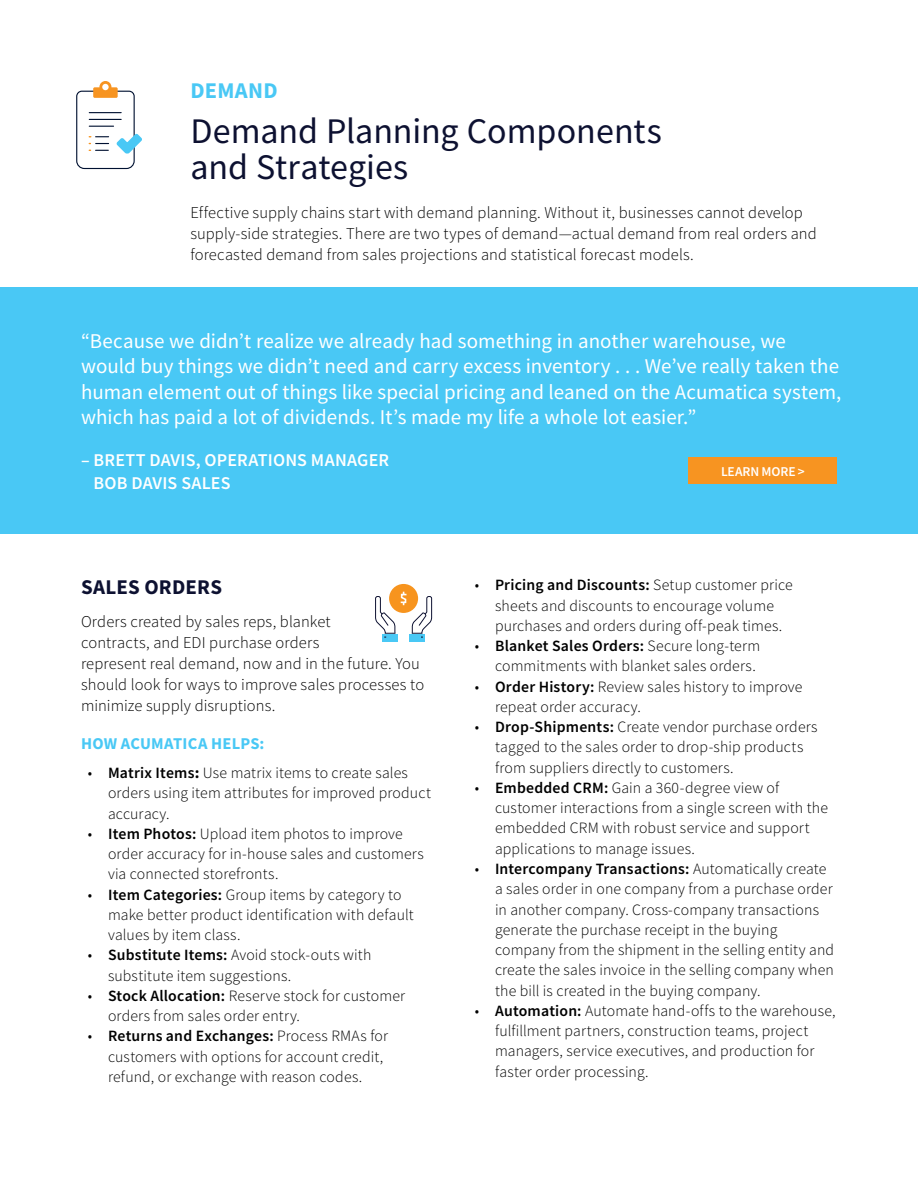
<style>
.page{position:relative;width:918px;height:1188px;background:#fff}
.page>*{position:absolute;margin:0;border:0;box-sizing:border-box;transform-origin:0 0}
.t1{font:36px/36px "Source Sans Pro";color:#0d1131}
.t2{font:700 22.5px "Source Sans Pro";letter-spacing:.01em;color:#49c8f5}
.t3{font:21px/25.5px "Source Sans Pro";color:#fff}
.t4{font:700 21px "Source Sans Pro";letter-spacing:.01em;color:#0d1131}
.t5{font:600 18px/22.5px "Source Sans Pro";letter-spacing:.01em;color:#fff}
.t6{font:300 16.5px/21px "Source Sans Pro";letter-spacing:.005em;color:#000}
.t7{font:700 16.5px "Source Sans Pro";letter-spacing:.015em;color:#49c8f5}
.t8{font:300 15.75px/20.2px "Source Sans Pro";letter-spacing:.01em;color:#000}
.t9{font:600 13.5px "Source Sans Pro";letter-spacing:-.005em;color:#fff}
.s1{font-weight:600}
.s2{font-weight:700}
</style>
<div class="page">
<svg style="left:386px;top:581px;width:35px;height:35px"></svg>
<div style="left:386px;top:581px;width:35px;height:35px;border:1px solid #fff;border-radius:50%"></div>
<div style="left:389px;top:584px;width:29px;height:29px;background:#f7941e;border-radius:50%"></div>
<div style="left:409px;top:634px;width:16px;height:8px;background:#49c8f5"></div>
<div style="left:382px;top:634px;width:16px;height:8px;background:#49c8f5"></div>
<svg style="left:375px;top:590px;width:58px;height:48px"></svg>
<div style="left:0;top:287px;width:918px;height:247px;background:#49c8f5"></div>
<div style="left:689px;top:457px;width:148px;height:27px;background:#f79421"></div>
<svg style="left:76px;top:81px;width:66px;height:89px"></svg>
<h2 class="t2" style="left:190px;top:75px;width:89px">DEMAND</h2>
<h1 class="t1" style="left:190px;top:113px;width:473px">Demand Planning Components and Strategies</h1>
<p class="t6" style="left:190px;top:202px;width:628px">Effective supply chains start with demand planning. Without it, businesses cannot develop supply-side strategies. There are two types of demand—actual demand from real orders and forecasted demand from sales projections and statistical forecast models.</p>
<p class="t3" style="left:81px;top:328px;width:762px">“Because we didn’t realize we already had something in another warehouse, we would buy things we didn’t need and carry excess inventory . . . We’ve really taken the human element out of things like special pricing and leaned on the Acumatica system, which has paid a lot of dividends. It’s made my life a whole lot easier.”</p>
<p class="t5" style="left:94px;top:449px;width:297px;text-indent:-13px">– BRETT DAVIS, OPERATIONS MANAGER<br>BOB DAVIS SALES</p>
<p class="t9" style="left:721px;top:462px;width:85px">LEARN MORE &gt;</p>
<h3 class="t4" style="left:81px;top:573px;width:143px">SALES ORDERS</h3>
<p class="t6" style="left:81px;top:611px;width:345px">Orders created by sales reps, blanket<br>contracts, and EDI purchase orders<br>represent real demand, now and in the future. You should look for ways to improve sales processes to minimize supply disruptions.</p>
<p class="t7" style="left:81px;top:732px;width:185px">HOW ACUMATICA HELPS:</p>
<p class="t8" style="left:108px;top:763px;width:324px;text-indent:-20px">• <span class="s1">Matrix Items</span><span class="s2">:</span> Use matrix items to create sales orders using item attributes for improved product accuracy.</p>
<p class="t8" style="left:108px;top:824px;width:317px;text-indent:-20px">• <span class="s1">Item Photos:</span> Upload item photos to improve order accuracy for in-house sales and customers via connected storefronts.</p>
<p class="t8" style="left:108px;top:884px;width:307px;text-indent:-20px">• <span class="s1">Item Categories:</span> Group items by category to make better product identification with default values by item class.</p>
<p class="t8" style="left:108px;top:945px;width:265px;text-indent:-20px">• <span class="s1">Substitute Items:</span> Avoid stock-outs with substitute item suggestions.</p>
<p class="t8" style="left:108px;top:986px;width:299px;text-indent:-20px">• <span class="s1">Stock Allocation:</span> Reserve stock for customer orders from sales order entry.</p>
<p class="t8" style="left:108px;top:1026px;width:282px;text-indent:-20px">• <span class="s1">Returns and Exchanges:</span> Process RMAs for customers with options for account credit, refund, or exchange with reason codes.</p>
<p class="t8" style="left:495px;top:575px;width:299px;text-indent:-20px">• <span class="s1">Pricing and Discounts:</span> Setup customer price sheets and discounts to encourage volume purchases and orders during off-peak times.</p>
<p class="t8" style="left:475px;top:636px;width:287px;text-align:right">• <span class="s1">Blanket Sales Orders:</span> Secure long-term commitments with blanket sales orders.</p>
<p class="t8" style="left:495px;top:676px;width:309px;text-indent:-20px">• <span class="s1">Order History:</span> Review sales history to improve repeat order accuracy.</p>
<p class="t8" style="left:495px;top:717px;width:324px;text-indent:-20px">• <span class="s1">Drop-Shipments:</span> Create vendor purchase orders tagged to the sales order to drop-ship products from suppliers directly to customers.</p>
<p class="t8" style="left:495px;top:778px;width:335px;text-indent:-20px">• <span class="s1">Embedded CRM:</span> Gain a 360-degree view of customer interactions from a single screen with the embedded CRM with robust service and support applications to manage issues.</p>
<p class="t8" style="left:495px;top:859px;width:341px;text-indent:-20px">• <span class="s1">Intercompany Transactions:</span> Automatically create a sales order in one company from a purchase order in another company. Cross-company transactions generate the purchase receipt in the buying company from the shipment in the selling entity and create the sales invoice in the selling company when the bill is created in the buying company.</p>
<p class="t8" style="left:495px;top:1000px;width:342px;text-indent:-20px">• <span class="s1">Automation:</span> Automate hand-offs to the warehouse, fulfillment partners, construction teams, project managers, service executives, and production for faster order processing.</p>
</div>
